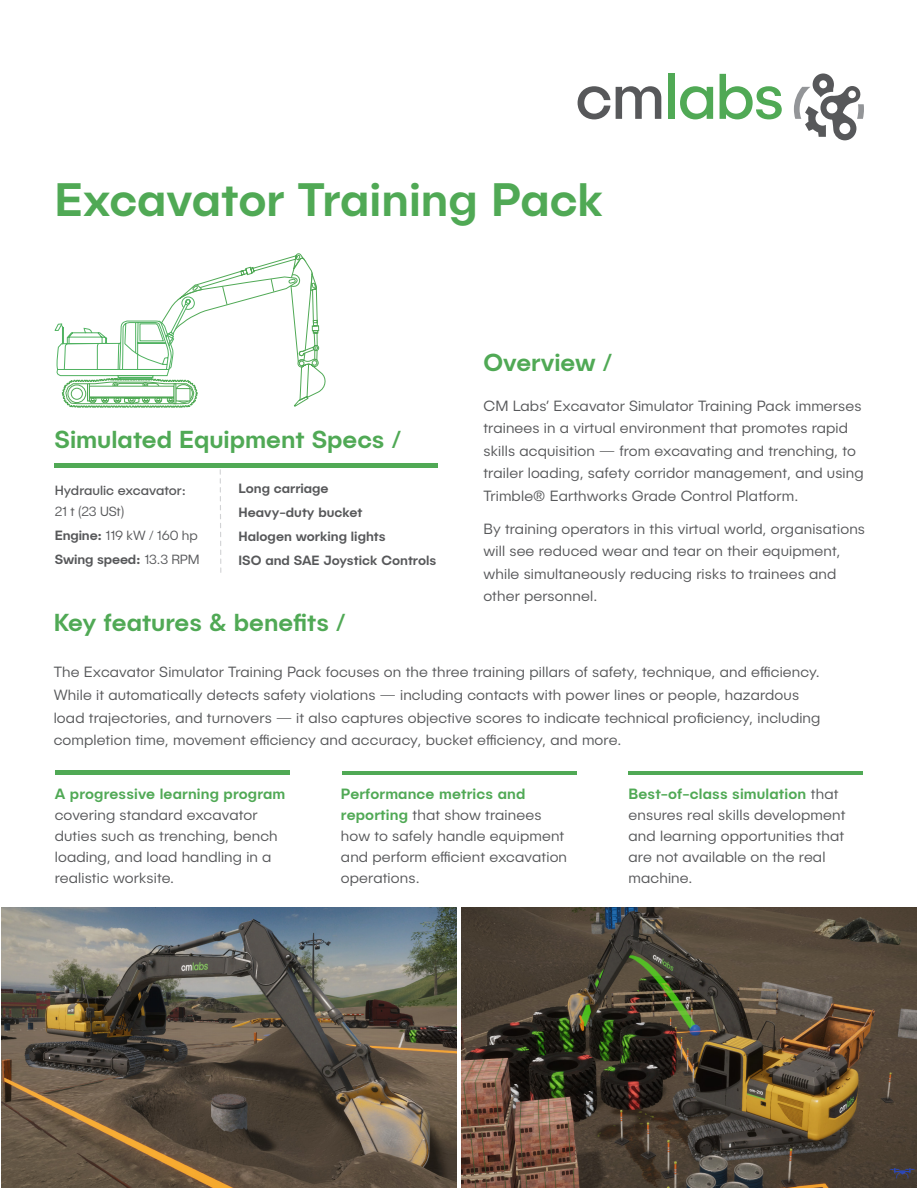
<style>
.page{position:relative;width:918px;height:1188px;background:#fff}
.page>*{position:absolute;margin:0;border:0;box-sizing:border-box;transform-origin:0 0}
.t1{font:500 47.25px "Publica Sans";color:#50a955}
.t2{font:500 24.75px "Publica Sans";color:#50a955}
.t3{font:300 15px/21px "Publica Sans";letter-spacing:.01em;color:#57585a}
.t4{font:500 13.5px "Publica Sans";color:#57585a}
.t5{font:300 13.5px "Publica Sans";letter-spacing:-.01em;color:#57585a}
.t6{font:13.5px "Publica Sans";color:#57585a}
.s1{font-weight:500}
.s2{font-weight:300}
.s3{font-weight:500;color:#50a955}
</style>
<div class="page">
<svg style="left:219px;top:469px;width:3px;height:104px"></svg>
<svg style="left:578px;top:86px;width:32px;height:33px"></svg>
<svg style="left:616px;top:86px;width:45px;height:33px"></svg>
<div style="left:669px;top:74px;width:6px;height:45px;background:#50a955"></div>
<svg style="left:680px;top:86px;width:33px;height:33px"></svg>
<svg style="left:720px;top:74px;width:62px;height:45px"></svg>
<svg style="left:794px;top:73px;width:70px;height:67px"></svg>
<img style="left:1px;top:907px;width:456px;height:281px">
<img style="left:461px;top:907px;width:456px;height:281px">
<div style="left:55px;top:770px;width:234px;height:5px;background:#50a955"></div>
<hr style="left:55px;top:463px;width:383px;height:4px;background:#50a955">
<hr style="left:342px;top:771px;width:234px;height:4px;background:#50a955">
<hr style="left:628px;top:771px;width:235px;height:4px;background:#50a955">
<svg style="left:54px;top:253px;width:272px;height:155px"></svg>
<p class="t1" style="left:54px;top:169px;width:550px">Excavator Training Pack</p>
<p class="t2" style="left:55px;top:423px;width:348px">Simulated Equipment Specs /</p>
<p class="t6" style="left:55px;top:482px;width:133px">Hydraulic excavator:</p>
<p class="t5" style="left:55px;top:504px;width:71px">21 t (23 USt)</p>
<p class="t5" style="left:55px;top:528px;width:144px"><span class="s1">Engine:</span> 119 kW / 160 hp</p>
<p class="t4" style="left:55px;top:551px;width:147px">Swing speed: <span class="s2">13.3 RPM</span></p>
<p class="t4" style="left:239px;top:479px;width:92px">Long carriage</p>
<p class="t4" style="left:239px;top:503px;width:125px">Heavy-duty bucket</p>
<p class="t4" style="left:239px;top:527px;width:149px">Halogen working lights</p>
<p class="t4" style="left:239px;top:551px;width:199px">ISO and SAE Joystick Controls</p>
<p class="t2" style="left:483px;top:347px;width:130px">Overview /</p>
<p class="t3" style="left:483px;top:394px;width:382px;line-height:22.5px">CM Labs’ Excavator Simulator Training Pack immerses trainees in a virtual environment that promotes rapid skills acquisition — from excavating and trenching, to trailer loading, safety corridor management, and using Trimble® Earthworks Grade Control Platform.</p>
<p class="t3" style="left:483px;top:517px;width:383px;line-height:22.5px">By training operators in this virtual world, organisations will see reduced wear and tear on their equipment, while simultaneously reducing risks to trainees and other personnel.</p>
<p class="t2" style="left:54px;top:606px;width:293px">Key features &amp; benefits /</p>
<p class="t3" style="left:54px;top:661px;width:768px">The Excavator Simulator Training Pack focuses on the three training pillars of safety, technique, and efficiency.</p>
<p class="t3" style="left:54px;top:684px;width:747px">While it automatically detects safety violations — including contacts with power lines or people, hazardous</p>
<p class="t3" style="left:54px;top:707px;width:768px">load trajectories, and turnovers — it also captures objective scores to indicate technical proficiency, including</p>
<p class="t3" style="left:54px;top:729px;width:569px">completion time, movement efficiency and accuracy, bucket efficiency, and more.</p>
<p class="t3" style="left:55px;top:783px;width:232px"><span class="s3">A progressive learning program </span>covering standard excavator duties such as trenching, bench loading, and load handling in a realistic worksite.</p>
<p class="t3" style="left:341px;top:783px;width:228px"><span class="s3">Performance metrics and reporting</span> that show trainees how to safely handle equipment and perform efficient excavation operations.</p>
<p class="t3" style="left:629px;top:783px;width:218px"><span class="s3">Best-of-class simulation</span> that ensures real skills development</p>
<p class="t3" style="left:629px;top:825px;width:217px">and learning opportunities that are not available on the real machine.</p>
</div>
